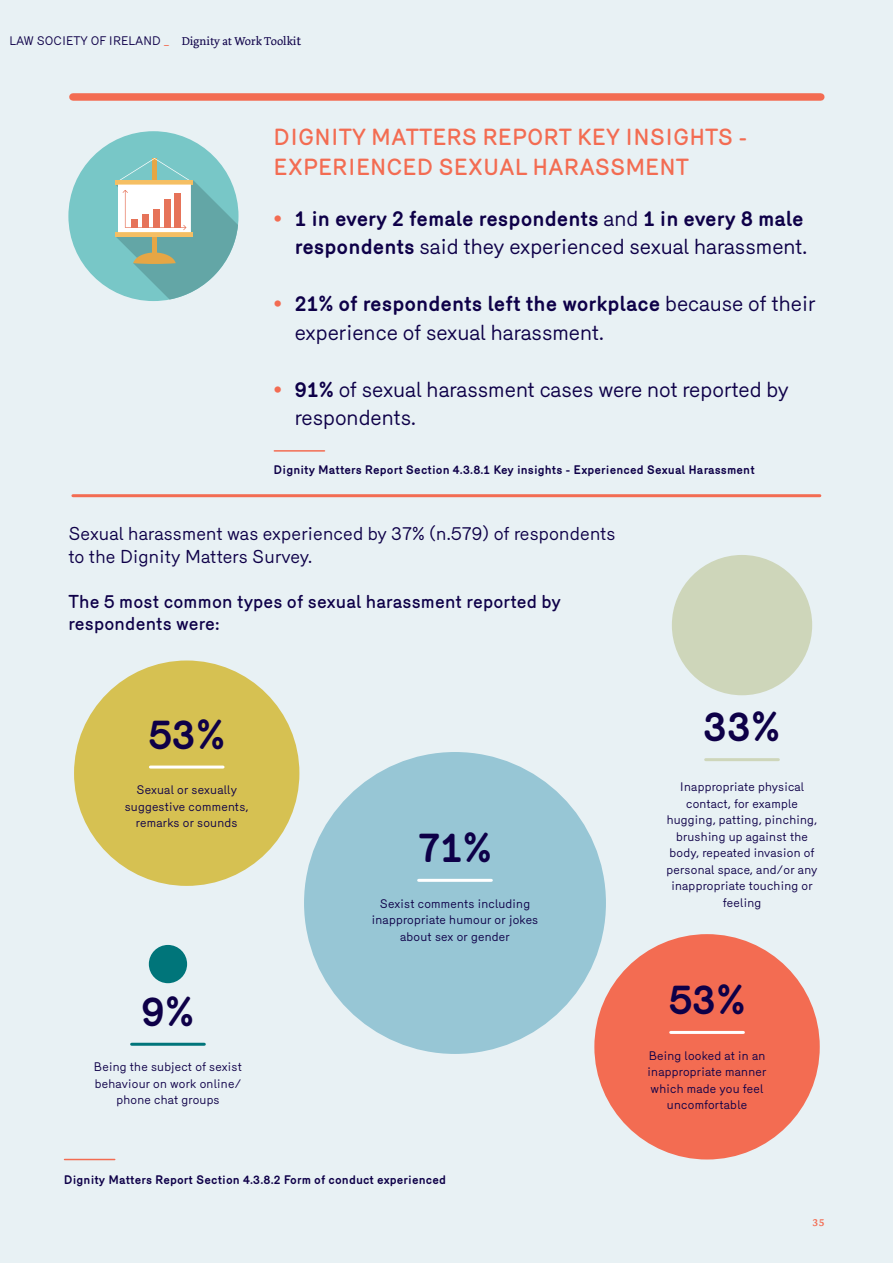
<style>
.page{position:relative;width:893px;height:1263px;background:#e8f1f4}
.page>*{position:absolute;margin:0;border:0;box-sizing:border-box;transform-origin:0 0}
.t1{font:700 40.5px "Merkury";color:#0e0048}
.t2{font:500 22.5px/30px "Merkury";color:#f36c52}
.t3{font:21px/28.5px "Merkury";color:#0e0048}
.t4{font:700 21px/28.5px "Merkury";color:#0e0048;text-align:right}
.t5{font:18px/22.5px "Merkury";letter-spacing:.01em;color:#0e0048}
.t6{font:500 18px/22.5px "Merkury";letter-spacing:.01em;color:#0e0048}
.t7{font:13.5px "Dolly Pro Regular Small Caps";color:#f36c52}
.t8{font:12px/16.5px "Merkury";letter-spacing:.02em;color:#0e0048;text-align:center}
.t9{font:700 12px "Merkury";letter-spacing:.01em;color:#0e0048}
.t10{font:12px "Merkury";color:#0e0048}
.s1{color:#f36c52}
.s2{font-family:"Dolly Pro"}
.s3{font-family:"Dolly Pro";font-size:13.5px}
.s4{font-weight:400;font-size:24px;color:#f36c52}
.s5{font-weight:400}
.s6{font-size:24px;color:#f36c52}
.s7{font-weight:700}
</style>
<div class="page">
<div style="left:304px;top:752px;width:302px;height:302px;background:#97c6d5;border-radius:50%"></div>
<hr style="left:419px;top:879px;width:72px;height:3px;background:#fff">
<div style="left:74px;top:660px;width:225px;height:226px;background:#d6c152;border-radius:50%"></div>
<hr style="left:150px;top:765px;width:73px;height:3px;background:#fff">
<div style="left:73px;top:93px;width:748px;height:8px;background:#f36c52"></div>
<hr style="left:73px;top:494px;width:747px;height:3px;background:#f36c52">
<div style="left:68px;top:131px;width:170px;height:170px;background:#78c7c7;border-radius:50%"></div>
<svg style="left:115px;top:158px;width:123px;height:141px"></svg>
<hr style="left:274px;top:450px;width:50px;height:2px;background:#f36c52">
<hr style="left:65px;top:1159px;width:50px;height:1px;background:#f36c52">
<div style="left:594px;top:934px;width:226px;height:225px;background:#f36c52;border-radius:50%"></div>
<hr style="left:671px;top:1031px;width:72px;height:3px;background:#fff">
<div style="left:672px;top:555px;width:140px;height:140px;background:#ced6ba;border-radius:50%"></div>
<hr style="left:706px;top:758px;width:72px;height:3px;background:#ced6ba">
<div style="left:149px;top:945px;width:38px;height:38px;background:#00757a;border-radius:50%"></div>
<hr style="left:132px;top:1043px;width:72px;height:3px;background:#00757a">
<p class="t10" style="left:9px;top:32px;width:293px">LAW SOCIETY OF IRELAND <span class="s1">_</span> <span class="s2">Dignity at Work Toolki</span><span class="s3">t</span></p>
<h2 class="t2" style="left:274px;top:120px;width:475px">DIGNITY MATTERS REPORT KEY INSIGHTS -<br>EXPERIENCED SEXUAL HARASSMENT</h2>
<h3 class="t4" style="left:274px;top:202px;width:535px"><span class="s4">•</span> 1 in every 2 female respondents <span class="s5">and</span> 1 in every 8 male respondents <span class="s5">said they experienced sexual harassment.</span></h3>
<h3 class="t3" style="left:295px;top:287px;width:522px;text-indent:-21px"><span class="s6">•</span> <span class="s7">21% of respondents left the workplace</span> because of their experience of sexual harassment.</h3>
<h3 class="t3" style="left:295px;top:373px;width:495px;text-indent:-21px"><span class="s6">•</span> <span class="s7">91%</span> of sexual harassment cases were not reported by respondents.</h3>
<p class="t9" style="left:274px;top:461px;width:483px">Dignity Matters Report Section 4.3.8.1 Key insights - Experienced Sexual Harassment</p>
<h3 class="t5" style="left:68px;top:521px;width:549px">Sexual harassment was experienced by 37% (n.579) of respondents to the Dignity Matters Survey.</h3>
<h3 class="t6" style="left:68px;top:589px;width:494px">The 5 most common types of sexual harassment reported by respondents were:</h3>
<h1 class="t1" style="left:148px;top:704px;width:78px">53%</h1>
<p class="t8" style="left:125px;top:781px;width:125px">Sexual or sexually suggestive comments, remarks or sounds</p>
<h1 class="t1" style="left:141px;top:981px;width:54px">9%</h1>
<p class="t8" style="left:94px;top:1058px;width:149px">Being the subject of sexist behaviour on work online/ phone chat groups</p>
<h1 class="t1" style="left:418px;top:817px;width:75px">71%</h1>
<p class="t8" style="left:372px;top:894px;width:168px">Sexist comments including inappropriate humour or jokes about sex or gender</p>
<p class="t9" style="left:64px;top:1171px;width:384px">Dignity Matters Report Section 4.3.8.2 Form of conduct experienced</p>
<h1 class="t1" style="left:704px;top:697px;width:78px">33%</h1>
<p class="t8" style="left:667px;top:778px;width:152px">Inappropriate physical contact, for example hugging, patting, pinching, brushing up against the body, repeated invasion of personal space, and/or any inappropriate touching or feeling</p>
<h1 class="t1" style="left:669px;top:969px;width:78px">53%</h1>
<p class="t8" style="left:648px;top:1046px;width:120px">Being looked at in an inappropriate manner which made you feel uncomfortable</p>
<p class="t7" style="left:812px;top:1213px;width:14px">35</p>
</div>
